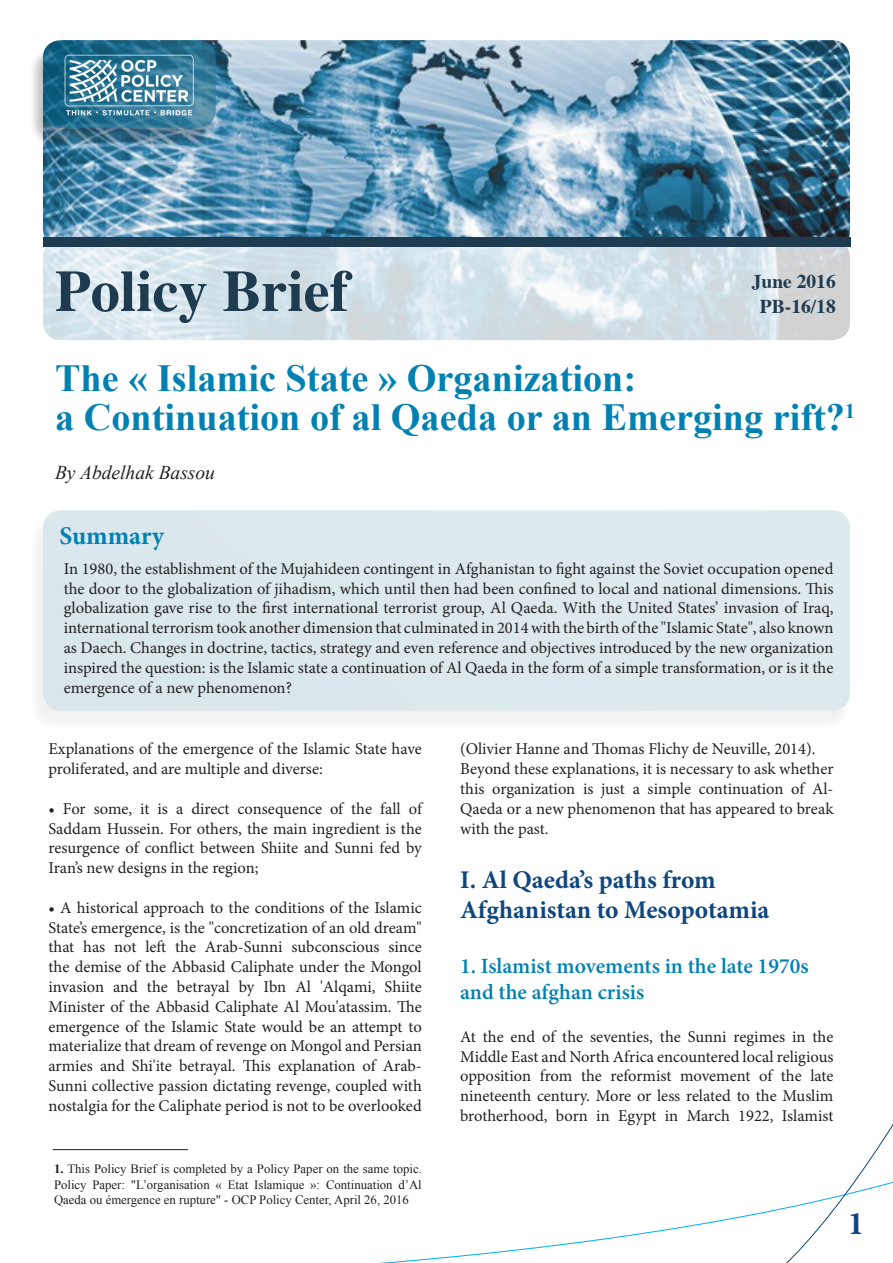
<style>
.page{position:relative;width:893px;height:1263px;background:#fff}
.page>*{position:absolute;margin:0;border:0;box-sizing:border-box;transform-origin:0 0}
.Format_libre{font:700 58.5px "Times";color:#1f3b50}
.Grand_titre{font:700 38.25px "Times New Roman";color:#0081b2}
.t1{font:700 33px "Minion Pro";color:#0f467f}
.Titre{font:700 25.5px/30.6px "Minion Pro";color:#0f467f}
.Titre-2{font:700 25.5px "Minion Pro";color:#0081b2}
._2_Titre{font:600 21.75px/26.1px "Minion Pro";color:#0081b2}
.t2{font:italic 19.5px "Times New Roman";color:#231f20}
.Format_libre-2{font:700 19.5px "Times";color:#1f3b50}
.Texte{font:16.5px/19.8px "Minion Pro";letter-spacing:-.005em;color:#231f20;text-align:justify}
.FOOTNOTE{font:12.75px/15.3px "Times New Roman";color:#231f20;text-align:justify}
.s1{font-weight:700}
</style>
<div class="page">
<div style="left:28px;top:515px;width:824px;height:217px;background:#f6f6f6"></div>
<div style="left:43px;top:510px;width:807px;height:201px;background:#dce8ed;border-radius:18px"></div>
<svg style="left:96px;top:1149px;width:590px;height:114px"></svg>
<svg style="left:686px;top:1124px;width:207px;height:139px"></svg>
<img style="left:43px;top:40px;width:807px;height:300px">
<div style="left:28px;top:45px;width:190px;height:104px;background:#231f20;opacity:.41"></div>
<svg style="left:43px;top:40px;width:173px;height:88px"></svg>
<img style="left:28px;top:40px;width:179px;height:132px">
<div style="left:43px;top:237px;width:807px;height:10px;background:#1f3b50"></div>
<hr style="left:53px;top:1149px;width:135px;height:1px;background:#231f20">
<p class="Format_libre" style="left:55px;top:235px;width:296px">Policy Brief</p>
<p class="Format_libre-2" style="left:752px;top:262px;width:85px">June 2016</p>
<p class="Format_libre-2" style="left:760px;top:288px;width:77px">PB-16/18</p>
<p class="Grand_titre" style="left:55px;top:352px;width:583px">The « Islamic State » Organization:</p>
<p class="Grand_titre" style="left:55px;top:391px;width:802px">a Continuation of al Qaeda or an Emerging rift?<sup>1</sup></p>
<p class="t2" style="left:55px;top:459px;width:161px">By Abdelhak Bassou</p>
<p class="Titre-2" style="left:60px;top:518px;width:106px">Summary</p>
<p class="Texte" style="left:64px;top:559px;width:771px">In 1980, the establishment of the Mujahideen contingent in Afghanistan to fight against the Soviet occupation opened the door to the globalization of jihadism, which until then had been confined to local and national dimensions. This globalization gave rise to the first international terrorist group, Al Qaeda. With the United States’ invasion of Iraq, international terrorism took another dimension that culminated in 2014 with the birth of the "Islamic State", also known as Daech. Changes in doctrine, tactics, strategy and even reference and objectives introduced by the new organization inspired the question: is the Islamic state a continuation of Al Qaeda in the form of a simple transformation, or is it the emergence of a new phenomenon?</p>
<p class="Texte" style="left:48px;top:739px;width:375px">Explanations of the emergence of the Islamic State have proliferated, and are multiple and diverse:</p>
<p class="Texte" style="left:48px;top:799px;width:375px">• For some, it is a direct consequence of the fall of Saddam Hussein. For others, the main ingredient is the resurgence of conflict between Shiite and Sunni fed by Iran’s new designs in the region;</p>
<p class="Texte" style="left:48px;top:898px;width:375px">• A historical approach to the conditions of the Islamic State’s emergence, is the "concretization of an old dream" that has not left the Arab-Sunni subconscious since the demise of the Abbasid Caliphate under the Mongol invasion and the betrayal by Ibn Al 'Alqami, Shiite Minister of the Abbasid Caliphate Al Mou'atassim. The emergence of the Islamic State would be an attempt to materialize that dream of revenge on Mongol and Persian armies and Shi'ite betrayal. This explanation of Arab-Sunni collective passion dictating revenge, coupled with nostalgia for the Caliphate period is not to be overlooked</p>
<p class="FOOTNOTE" style="left:54px;top:1161px;width:369px"><span class="s1">1.</span> This Policy Brief is completed by a Policy Paper on the same topic.<br>Policy Paper: "L’organisation « Etat Islamique »: Continuation d’Al Qaeda ou émergence en rupture" - OCP Policy Center, April 26, 2016</p>
<p class="Texte" style="left:460px;top:739px;width:357px">(Olivier Hanne and Thomas Flichy de Neuville, 2014).</p>
<p class="Texte" style="left:460px;top:759px;width:375px">Beyond these explanations, it is necessary to ask whether this organization is just a simple continuation of Al-Qaeda or a new phenomenon that has appeared to break with the past.</p>
<p class="Titre" style="left:460px;top:864px;width:311px">I. Al Qaeda’s paths from<br>Afghanistan to Mesopotamia</p>
<p class="_2_Titre" style="left:460px;top:952px;width:350px">1. Islamist movements in the late 1970s and the afghan crisis</p>
<p class="Texte" style="left:460px;top:1027px;width:375px">At the end of the seventies, the Sunni regimes in the Middle East and North Africa encountered local religious opposition from the reformist movement of the late nineteenth century. More or less related to the Muslim brotherhood, born in Egypt in March 1922, Islamist</p>
<p class="t1" style="left:848px;top:1200px;width:18px">1</p>
</div>
